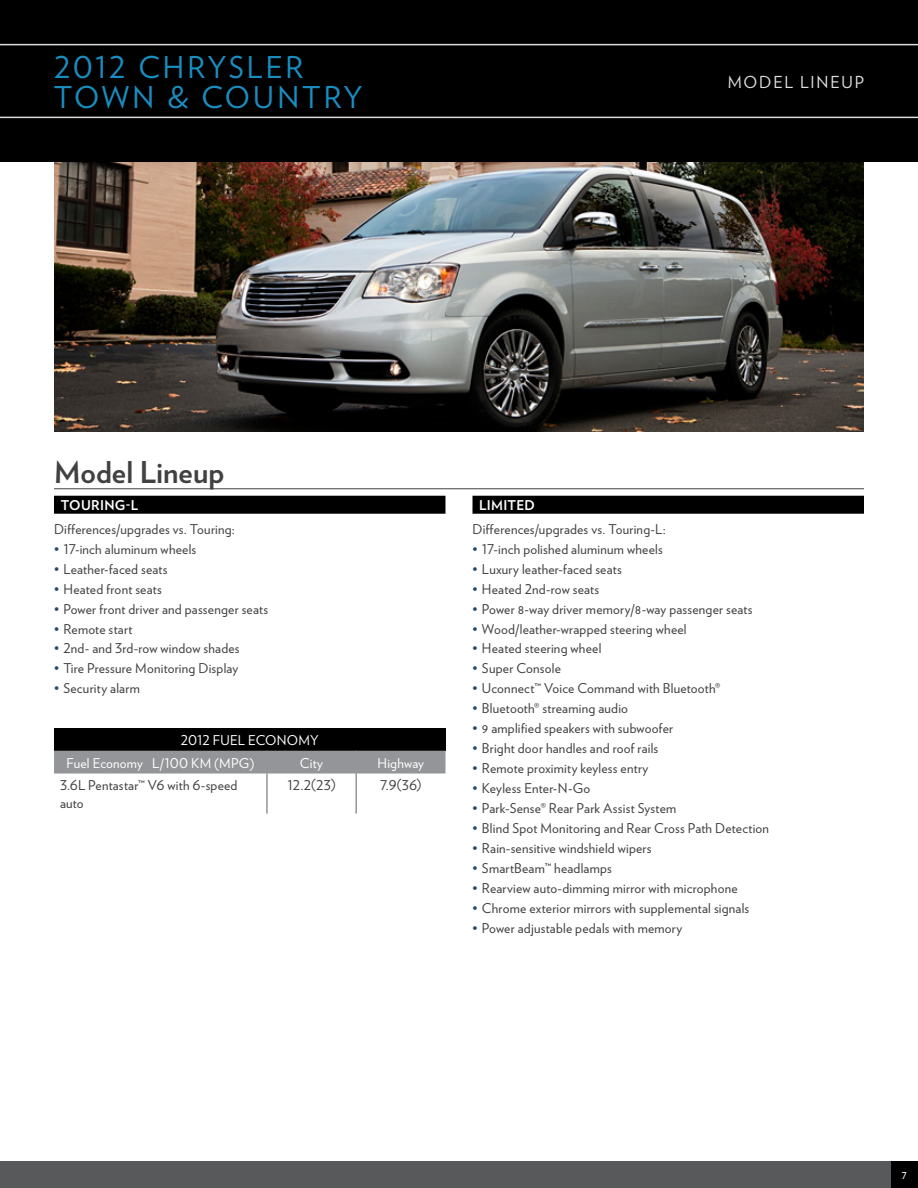
<style>
.page{position:relative;width:918px;height:1188px;background:#fff}
.page>*{position:absolute;margin:0;border:0;box-sizing:border-box;transform-origin:0 0}
.t1{font:30px/30px "Verlag";letter-spacing:.08em;color:#1a8dc0}
.t2{font:700 30px "Verlag";color:#414042}
.t3{font:16.5px "Verlag";letter-spacing:.1em;color:#dcddde}
.t4{font:13.5px/17.2px "Verlag";letter-spacing:.015em;color:#414042}
.t5{font:13.5px/22.8px "Verlag";letter-spacing:.015em;color:#fff}
.t6{font:700 13.5px "Verlag";letter-spacing:.025em;color:#fff}
.t7{font:12px "Verlag";color:#fff}
.s1{color:#274969}
</style>
<div class="page">
<div style="left:54px;top:496px;width:392px;height:18px;background:#000"></div>
<div style="left:472px;top:496px;width:392px;height:18px;background:#000"></div>
<div style="left:54px;top:728px;width:392px;height:23px;background:#000"></div>
<div style="left:54px;top:751px;width:392px;height:23px;background:#939598"></div>
<hr style="left:266px;top:751px;width:2px;height:23px;background:#939598">
<hr style="left:355px;top:751px;width:2px;height:23px;background:#939598">
<hr style="left:266px;top:774px;width:2px;height:40px;background:#939598">
<hr style="left:355px;top:774px;width:2px;height:40px;background:#939598">
<img style="left:54px;top:162px;width:810px;height:270px">
<hr style="left:54px;top:488px;width:810px;height:1px;background:#414042">
<div style="left:0;top:0;width:918px;height:162px;background:#000"></div>
<div style="left:0;top:1161px;width:918px;height:27px;background:#58595b"></div>
<div style="left:891px;top:1161px;width:27px;height:27px;background:#000"></div>
<svg style="left:0;top:44px;width:918px;height:74px"></svg>
<h1 class="t1" style="left:54px;top:51px;width:242px">2012 Chrysler<br>Town</h1>
<h1 class="t1" style="left:167px;top:81px;width:109px">&amp; Countr</h1>
<h1 class="t1" style="left:344px;top:81px;width:21px">y</h1>
<p class="t3" style="left:728px;top:69px;width:83px">model lin</p>
<p class="t3" style="left:831px;top:69px;width:23px">eup</p>
<h1 class="t2" style="left:54px;top:449px;width:172px">MODEL LINEUP</h1>
<p class="t6" style="left:61px;top:494px;width:78px">TOURING-L</p>
<p class="t4" style="left:54px;top:520px;width:182px">Differences/upgrades vs. Touring:</p>
<p class="t4" style="left:54px;top:540px;width:144px"><span class="s1">•</span> 17-inch aluminum wheels</p>
<p class="t4" style="left:54px;top:560px;width:115px"><span class="s1">•</span> Leather-faced seats</p>
<p class="t4" style="left:54px;top:579px;width:109px"><span class="s1">•</span> H eated front seats</p>
<p class="t4" style="left:54px;top:599px;width:216px"><span class="s1">•</span> Power front driver and passenger seats</p>
<p class="t4" style="left:54px;top:619px;width:80px"><span class="s1">•</span> Remote start</p>
<p class="t4" style="left:54px;top:639px;width:187px"><span class="s1">•</span> 2nd- and 3rd-row window shades</p>
<p class="t4" style="left:54px;top:659px;width:186px"><span class="s1">•</span> Tire Pressure Monitoring Display</p>
<p class="t4" style="left:54px;top:679px;width:87px"><span class="s1">•</span> Security alarm</p>
<p class="t5" style="left:66px;top:728px;width:253px;text-indent:114px">2012 FUEL ECONOMY<br>Fuel Economy L/100 KM (MPG)</p>
<p class="t5" style="left:300px;top:751px;width:25px">City</p>
<p class="t5" style="left:378px;top:751px;width:48px">H ighway</p>
<p class="t4" style="left:60px;top:776px;width:179px">3.6L Pentastar™ V6 with 6-speed auto</p>
<p class="t4" style="left:288px;top:776px;width:50px">12.2(23)</p>
<p class="t4" style="left:380px;top:776px;width:43px">7.9(36)</p>
<p class="t6" style="left:479px;top:494px;width:57px">LIMITED</p>
<p class="t4" style="left:472px;top:520px;width:195px">Differences/upgrades vs. Touring-L:</p>
<p class="t4" style="left:472px;top:540px;width:192px"><span class="s1">•</span> 17-inch polished aluminum wheels</p>
<p class="t4" style="left:472px;top:560px;width:151px"><span class="s1">•</span> Luxury leather-faced seats</p>
<p class="t4" style="left:472px;top:579px;width:128px"><span class="s1">•</span> H eated 2nd-row seats</p>
<p class="t4" style="left:472px;top:599px;width:282px"><span class="s1">•</span> Power 8-way driver memory/8-way passenger seats</p>
<p class="t4" style="left:472px;top:619px;width:216px"><span class="s1">•</span> Wood/leather-wrapped steering wheel</p>
<p class="t4" style="left:472px;top:639px;width:130px"><span class="s1">•</span> H eated steering wheel</p>
<p class="t4" style="left:472px;top:659px;width:90px"><span class="s1">•</span> Super Console</p>
<p class="t4" style="left:472px;top:679px;width:249px"><span class="s1">•</span> Uconnect™ Voice Command with Bluetooth®</p>
<p class="t4" style="left:472px;top:699px;width:157px"><span class="s1">•</span> Bluetooth® streaming audio</p>
<p class="t4" style="left:472px;top:719px;width:202px"><span class="s1">•</span> 9 amplified speakers with subwoofer</p>
<p class="t4" style="left:472px;top:739px;width:187px"><span class="s1">•</span> Bright door handles and roof rails</p>
<p class="t4" style="left:472px;top:759px;width:177px"><span class="s1">•</span> Remote proximity keyless entry</p>
<p class="t4" style="left:472px;top:779px;width:119px"><span class="s1">•</span> Keyless Enter-N-Go</p>
<p class="t4" style="left:472px;top:799px;width:205px"><span class="s1">•</span> Park-Sense® Rear Park Assist System</p>
<p class="t4" style="left:472px;top:819px;width:298px"><span class="s1">•</span> Blind Spot Monitoring and Rear Cross Path Detection</p>
<p class="t4" style="left:472px;top:839px;width:181px"><span class="s1">•</span> Rain-sensitive windshield wipers</p>
<p class="t4" style="left:472px;top:859px;width:141px"><span class="s1">•</span> SmartBeam™ headlamps</p>
<p class="t4" style="left:472px;top:879px;width:267px"><span class="s1">•</span> Rearview auto-dimming mirror with microphone</p>
<p class="t4" style="left:472px;top:899px;width:278px"><span class="s1">•</span> Chrome exterior mirrors with supplemental signals</p>
<p class="t4" style="left:472px;top:919px;width:211px"><span class="s1">•</span> Power adjustable pedals with memory</p>
<p class="t7" style="left:902px;top:1166px;width:7px">7</p>
</div>
